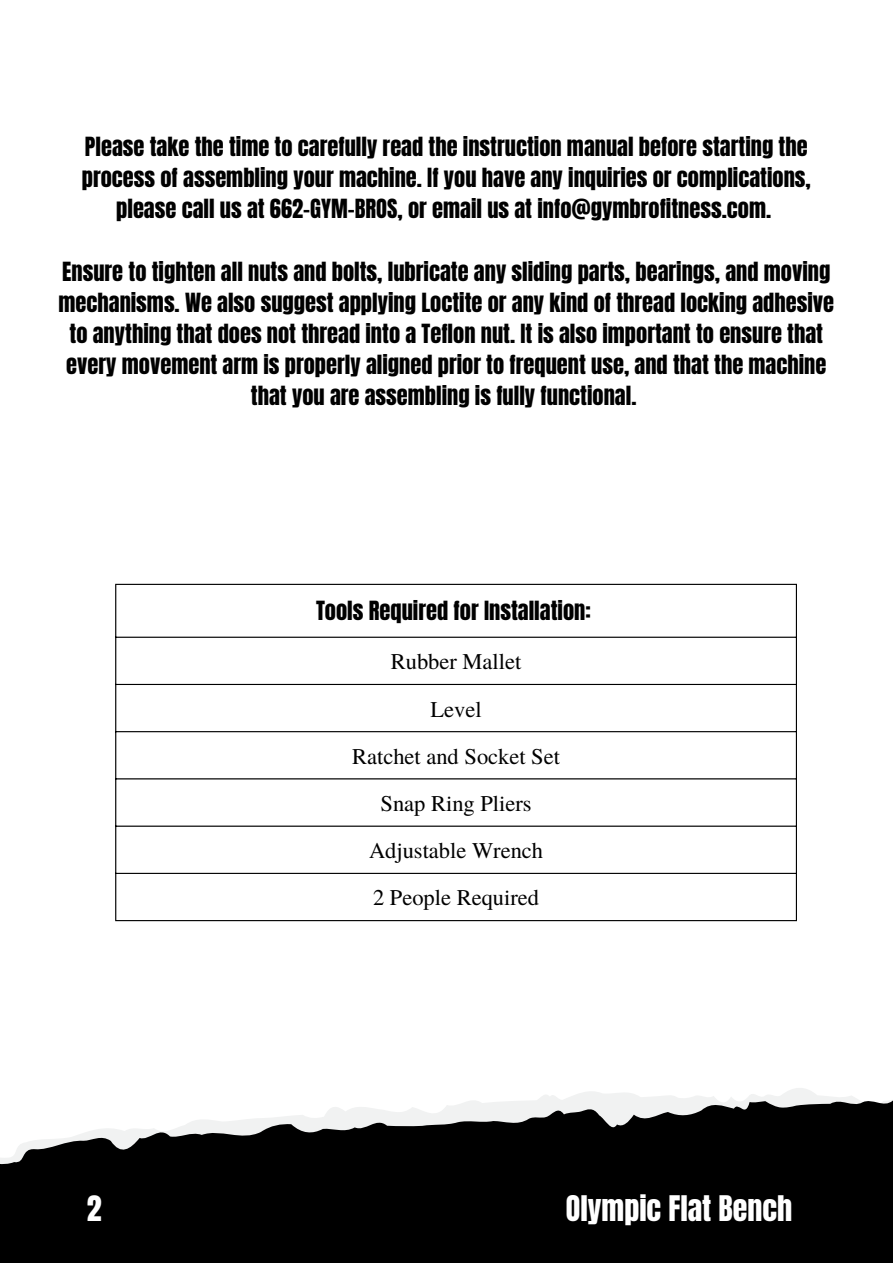
<style>
.page{position:relative;width:893px;height:1264px;background:#fff}
.page>*{position:absolute;margin:0;border:0;box-sizing:border-box;transform-origin:0 0}
.t1{font:30px "Anton";color:#fff}
.t2{font:22.5px/31.2px "Anton";color:#000;text-align:center}
.t3{font:22.5px/47.2px "Te X Gyre Termes";color:#000;text-align:center}
</style>
<div class="page">
<svg style="left:0;top:1088px;width:892px;height:174px;fill:#000"></svg>
<hr style="left:115px;top:585px;width:1px;height:335px;background:#000">
<hr style="left:795px;top:585px;width:1px;height:335px;background:#000">
<hr style="left:115px;top:584px;width:681px;height:1px;background:#000">
<hr style="left:115px;top:636px;width:681px;height:1px;background:#000">
<hr style="left:115px;top:684px;width:681px;height:1px;background:#000">
<hr style="left:115px;top:731px;width:681px;height:1px;background:#000">
<hr style="left:115px;top:778px;width:681px;height:1px;background:#000">
<hr style="left:115px;top:825px;width:681px;height:1px;background:#000">
<hr style="left:115px;top:872px;width:681px;height:2px;background:#000">
<hr style="left:115px;top:920px;width:681px;height:1px;background:#000">
<p class="t2" style="left:82px;top:131px;width:730px">Please take the time to carefully read the instruction manual before starting the process of assembling your machine. If you have any inquiries or complications, please call us at 662-GYM-BROS, or email us at info@gymbrofitness.com.</p>
<p class="t2" style="left:58px;top:256px;width:777px">Ensure to tighten all nuts and bolts, lubricate any sliding parts, bearings, and moving mechanisms. We also suggest applying Loctite or any kind of thread locking adhesive to anything that does not thread into a Teflon nut. It is also important to ensure that every movement arm is properly aligned prior to frequent use, and that the machine that you are assembling is fully functional.</p>
<p class="t2" style="left:316px;top:595px;width:276px">Tools Required for Installation:</p>
<p class="t3" style="left:352px;top:637px;width:209px">Rubber Mallet<br>Level<br>Ratchet and Socket Set<br>Snap Ring Pliers<br>Adjustable Wrench<br>2 People Required</p>
<h1 class="t1" style="left:87px;top:1186px;width:16px">2</h1>
<h1 class="t1" style="left:565px;top:1186px;width:228px">Olympic Flat Bench</h1>
</div>
